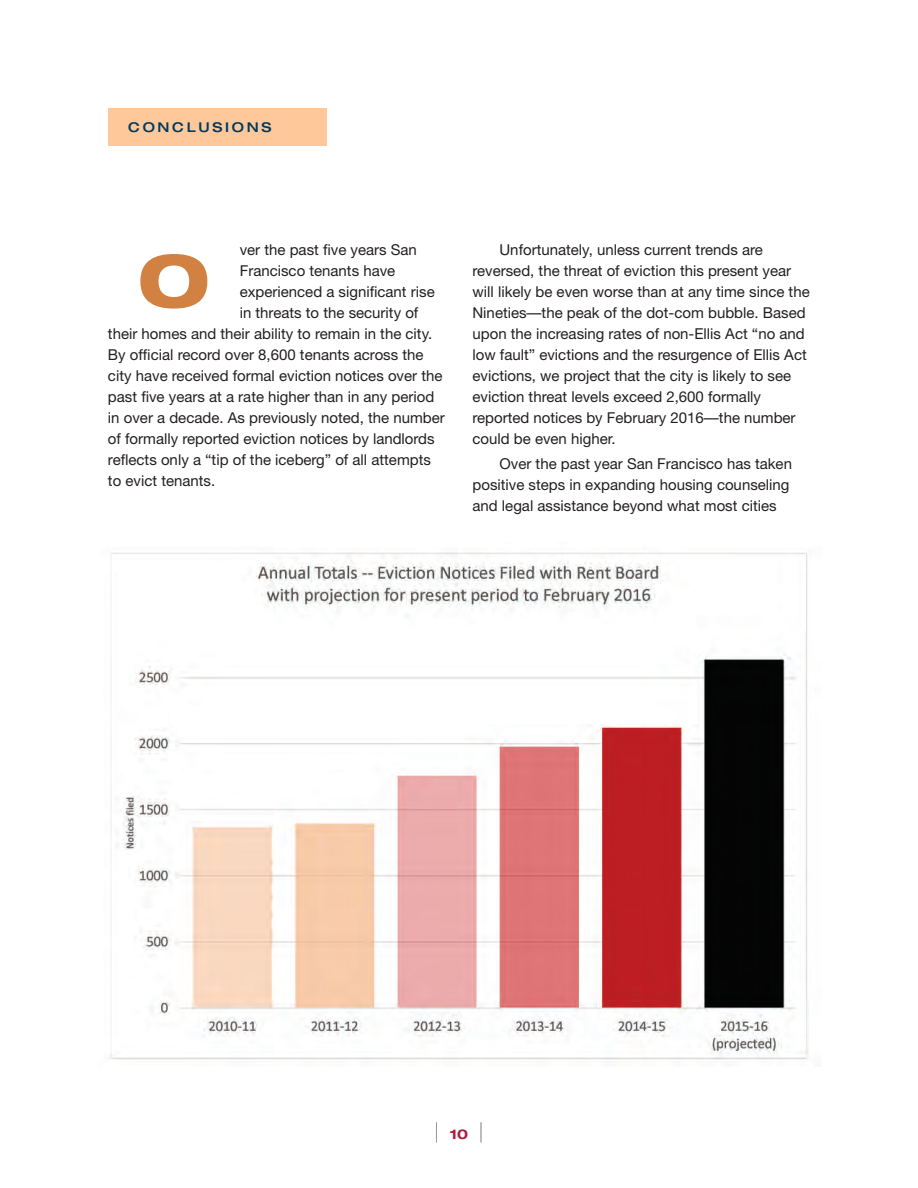
<style>
.page{position:relative;width:918px;height:1188px;background:#fff}
.page>*{position:absolute;margin:0;border:0;box-sizing:border-box;transform-origin:0 0}
.Cap{font:800 expanded 72px "Helvetica Neue";color:#d18243}
.t1{font:200 27px "Helvetica Neue";color:#231f20}
.Body_text{font:15px/21px "Helvetica Neue";color:#231f20}
.Body_text_first{font:15px "Helvetica Neue";color:#231f20}
.Section_head{font:500 expanded 13.5px "Helvetica Neue";letter-spacing:.2em;color:#003a5d}
.s1{font-weight:700;font-stretch:expanded;font-size:13.5px;color:#ad1d3e}
</style>
<div class="page">
<div style="left:108px;top:108px;width:218px;height:38px;background:#ffc89b"></div>
<img style="left:110px;top:552px;width:699px;height:513px">
<p class="Section_head" style="left:128px;top:119px;width:145px">CONCLUSIONS</p>
<p class="Body_text_first" style="left:240px;top:241px;width:179px">ver the past five years San</p>
<p class="Body_text_first" style="left:240px;top:262px;width:157px">Francisco tenants have</p>
<p class="Body_text_first" style="left:240px;top:283px;width:196px">experienced a significant rise</p>
<p class="Body_text_first" style="left:240px;top:304px;width:180px">in threats to the security of</p>
<p class="Body_text_first" style="left:108px;top:325px;width:326px">their homes and their ability to remain in the city.</p>
<p class="Body_text_first" style="left:108px;top:346px;width:317px">By official record over 8,600 tenants across the</p>
<p class="Body_text_first" style="left:108px;top:367px;width:336px">city have received formal eviction notices over the</p>
<p class="Body_text_first" style="left:108px;top:388px;width:328px">past five years at a rate higher than in any period</p>
<p class="Body_text_first" style="left:108px;top:409px;width:338px">in over a decade. As previously noted, the number</p>
<p class="Body_text_first" style="left:108px;top:430px;width:328px">of formally reported eviction notices by landlords</p>
<p class="Body_text_first" style="left:108px;top:451px;width:324px">reflects only a “tip of the iceberg” of all attempts</p>
<p class="Body_text_first" style="left:108px;top:472px;width:109px">to evict tenants.</p>
<p class="Cap" style="left:138px;top:235px;width:73px">O</p>
<p class="Body_text" style="left:472px;top:239px;width:339px;text-indent:27px">Unfortunately, unless current trends are reversed, the threat of eviction this present year will likely be even worse than at any time since the Nineties—the peak of the dot-com bubble. Based upon the increasing rates of non-Ellis Act “no and low fault” evictions and the resurgence of Ellis Act evictions, we project that the city is likely to see eviction threat levels exceed 2,600 formally reported notices by February 2016—the number could be even higher.</p>
<p class="Body_text" style="left:472px;top:453px;width:321px;text-indent:27px">Over the past year San Francisco has taken positive steps in expanding housing counseling and legal assistance beyond what most cities</p>
<h2 class="t1" style="left:434px;top:1117px;width:52px">| <span class="s1">10</span> |</h2>
</div>
